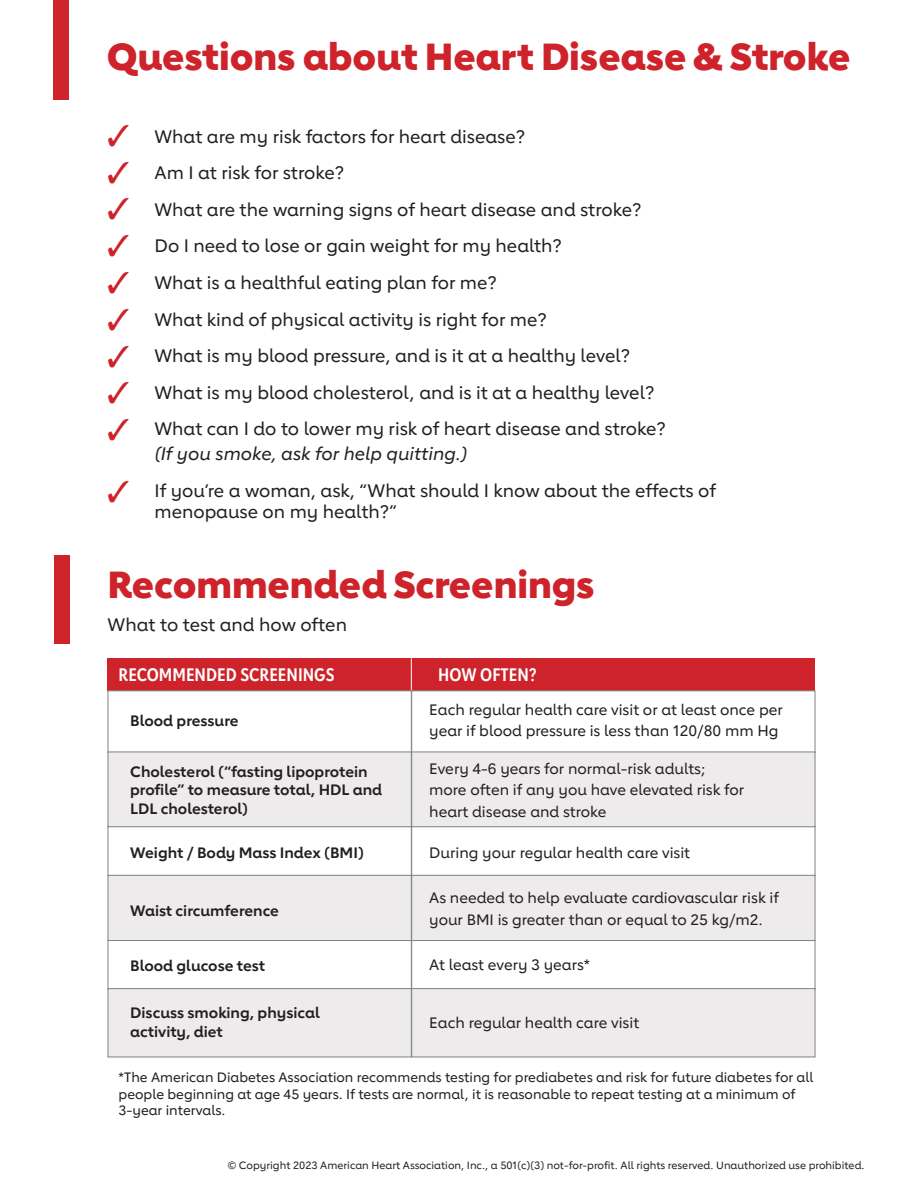
<style>
.page{position:relative;width:918px;height:1188px;background:#fff}
.page>*{position:absolute;margin:0;border:0;box-sizing:border-box;transform-origin:0 0}
.t1{font:800 37.5px "Lub Dub";color:#ce232a}
.t2{font:500 18px "Lub Dub";color:#231f20}
.t3{font:italic 500 18px "Lub Dub";color:#231f20}
.t4{font:700 18px "Lub Dub Condensed";color:#fff}
.t5{font:500 15px/21.6px "Lub Dub";color:#231f20}
.t6{font:700 15px/18.6px "Lub Dub";color:#231f20}
.t7{font:500 13.5px/16.2px "Lub Dub";color:#231f20}
.t8{font:500 10.5px "Lub Dub";color:#231f20}
</style>
<div class="page">
<div style="left:54px;top:0;width:15px;height:99px;background:#ce232a"></div>
<div style="left:54px;top:555px;width:15px;height:89px;background:#ce232a"></div>
<div style="left:108px;top:658px;width:707px;height:32px;background:#ce232a"></div>
<hr style="left:411px;top:658px;width:1px;height:32px;background:#fff">
<div style="left:108px;top:690px;width:304px;height:63px;background:#fff;border:1px solid #808285"></div>
<div style="left:108px;top:752px;width:304px;height:75px;background:#edebeb;border:1px solid #808285"></div>
<div style="left:108px;top:875px;width:304px;height:66px;background:#edebeb;border:1px solid #808285"></div>
<div style="left:108px;top:988px;width:304px;height:69px;background:#edebeb;border:1px solid #808285"></div>
<div style="left:411px;top:690px;width:404px;height:63px;background:#fff;border:1px solid #808285"></div>
<div style="left:411px;top:752px;width:404px;height:75px;background:#edebeb;border:1px solid #808285"></div>
<div style="left:411px;top:875px;width:404px;height:66px;background:#edebeb;border:1px solid #808285"></div>
<div style="left:411px;top:988px;width:404px;height:69px;background:#edebeb;border:1px solid #808285"></div>
<p class="t1" style="left:107px;top:34px;width:745px">Questions about Heart Disease &amp; Stroke</p>
<p class="t2" style="left:154px;top:126px;width:372px">What are my risk factors for heart disease?</p>
<p class="t2" style="left:154px;top:162px;width:191px">Am I at risk for stroke?</p>
<p class="t2" style="left:154px;top:199px;width:489px">What are the warning signs of heart disease and stroke?</p>
<p class="t2" style="left:154px;top:235px;width:409px">Do I need to lose or gain weight for my health?</p>
<p class="t2" style="left:154px;top:272px;width:344px">What is a healthful eating plan for me?</p>
<p class="t2" style="left:154px;top:309px;width:394px">What kind of physical activity is right for me?</p>
<p class="t2" style="left:154px;top:345px;width:477px">What is my blood pressure, and is it at a healthy level?</p>
<p class="t2" style="left:154px;top:382px;width:501px">What is my blood cholesterol, and is it at a healthy level?</p>
<p class="t2" style="left:154px;top:418px;width:513px">What can I do to lower my risk of heart disease and stroke?</p>
<p class="t3" style="left:154px;top:443px;width:315px">(If you smoke, ask for help quitting.)</p>
<p class="t2" style="left:154px;top:480px;width:563px">If you’re a woman, ask, “What should I know about the effects of</p>
<p class="t2" style="left:154px;top:501px;width:244px">menopause on my health?”</p>
<p class="t1" style="left:108px;top:562px;width:489px">Recommended Screenings</p>
<p class="t2" style="left:108px;top:614px;width:241px">What to test and how often</p>
<p class="t4" style="left:119px;top:664px;width:217px">RECOMMENDED SCREENINGS</p>
<p class="t4" style="left:438px;top:664px;width:100px">HOW OFTEN?</p>
<p class="t5" style="left:429px;top:699px;width:355px">Each regular health care visit or at least once per year if blood pressure is less than 120/80 mm Hg</p>
<p class="t6" style="left:130px;top:711px;width:110px">Blood pressure</p>
<p class="t6" style="left:130px;top:762px;width:254px">Cholesterol (“fasting lipoprotein profile” to measure total, HDL and<br>LDL cholesterol)</p>
<p class="t6" style="left:130px;top:843px;width:235px">Weight / Body Mass Index (BMI)</p>
<p class="t6" style="left:130px;top:901px;width:150px">Waist circumference</p>
<p class="t6" style="left:130px;top:956px;width:136px">Blood glucose test</p>
<p class="t6" style="left:130px;top:1004px;width:191px">Discuss smoking, physical activity, diet</p>
<p class="t5" style="left:429px;top:757px;width:278px">Every 4-6 years for normal-risk adults;</p>
<p class="t5" style="left:429px;top:779px;width:317px">more often if any you have elevated risk for</p>
<p class="t5" style="left:429px;top:801px;width:179px">heart disease and stroke</p>
<p class="t5" style="left:429px;top:841px;width:263px">During your regular health care visit</p>
<p class="t5" style="left:429px;top:887px;width:351px">As needed to help evaluate cardiovascular risk if your BMI is greater than or equal to 25 kg/m2.</p>
<p class="t5" style="left:429px;top:954px;width:162px">At least every 3 years*</p>
<p class="t5" style="left:429px;top:1012px;width:212px">Each regular health care visit</p>
<p class="t7" style="left:119px;top:1069px;width:696px">*The American Diabetes Association recommends testing for prediabetes and risk for future diabetes for all people beginning at age 45 years. If tests are normal, it is reasonable to repeat testing at a minimum of<br>3-year intervals.</p>
<p class="t8" style="left:228px;top:1159px;width:638px">© Copyright 2023 American Heart Association, Inc., a 501(c)(3) not-for-profit. All rights reserved. Unauthorized use prohibited.</p>
</div>
